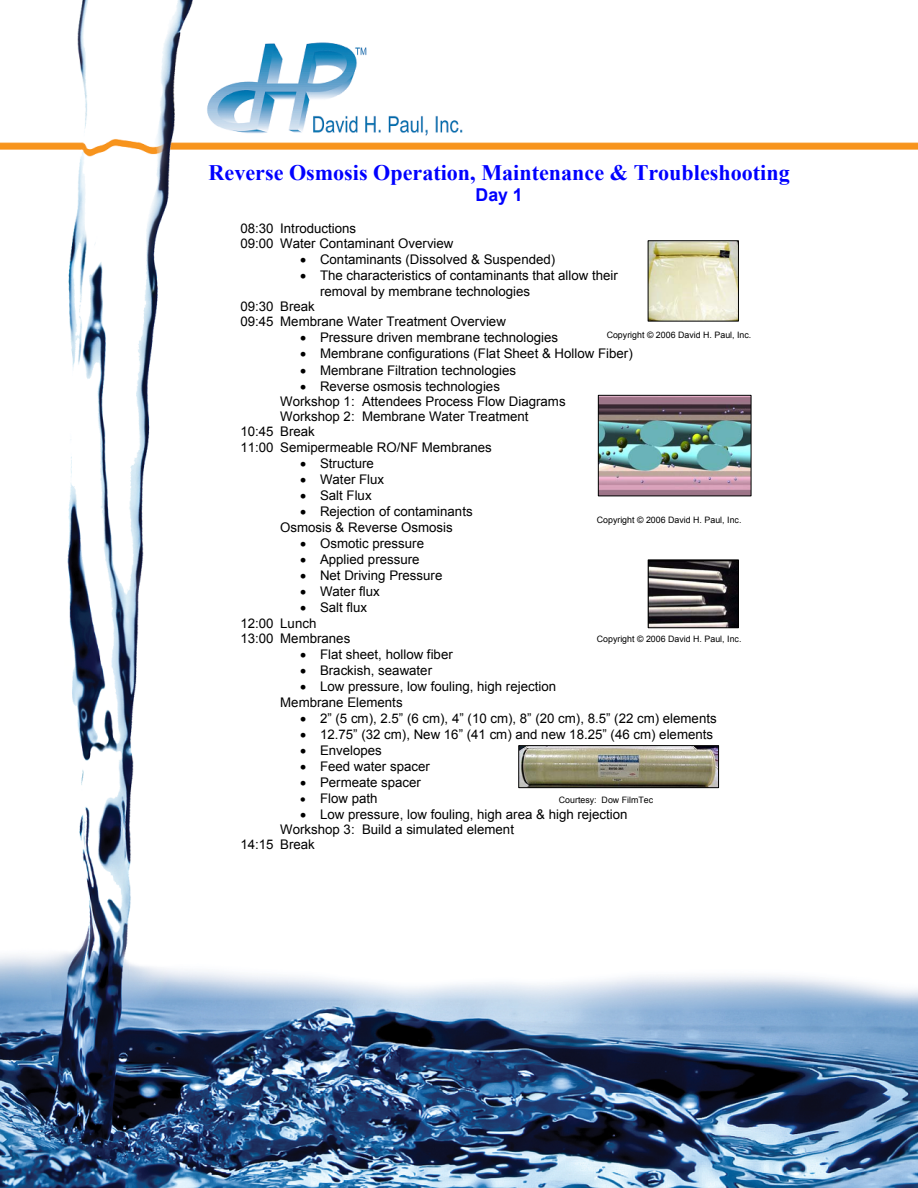
<style>
.page{position:relative;width:918px;height:1188px;background:#fff}
.page>*{position:absolute;margin:0;border:0;box-sizing:border-box;transform-origin:0 0}
.t1{font:700 22.05px "Times New Roman";color:#00f}
.t2{font:700 17.7px "Arial";color:#00f}
.t3{font:13.2px/15.3px "Arial";color:#000}
.t4{font:8.85px "Arial";color:#000}
</style>
<div class="page">
<img style="left:0;top:0;width:918px;height:1188px">
<img style="left:650px;top:242px;width:87px;height:78px">
<div style="left:648px;top:240px;width:91px;height:82px;border:1px solid #000"></div>
<img style="left:600px;top:397px;width:149px;height:97px">
<div style="left:598px;top:395px;width:153px;height:101px;border:1px solid #000"></div>
<img style="left:650px;top:561px;width:87px;height:65px">
<div style="left:648px;top:559px;width:91px;height:69px;border:1px solid #000"></div>
<img style="left:520px;top:747px;width:197px;height:39px">
<div style="left:518px;top:745px;width:201px;height:43px;border:1px solid #000"></div>
<h1 class="t1" style="left:209px;top:157px;width:583px">Reverse Osmosis Operation, Maintenance &amp; Troubleshooting</h1>
<h2 class="t2" style="left:476px;top:183px;width:49px">Day 1</h2>
<p class="t3" style="left:240px;top:220px;width:215px">08:30 Introductions<br>09:00 Water Contaminant Overview</p>
<p class="t3" style="left:300px;top:252px;width:257px">• Contaminants (Dissolved &amp; Suspended)</p>
<p class="t3" style="left:300px;top:268px;width:319px">• The characteristics of contaminants that allow their</p>
<p class="t3" style="left:320px;top:283px;width:212px">removal by membrane technologies</p>
<p class="t3" style="left:240px;top:298px;width:76px">09:30 Break</p>
<p class="t3" style="left:240px;top:314px;width:267px">09:45 Membrane Water Treatment Overview</p>
<p class="t3" style="left:300px;top:330px;width:260px">• Pressure driven membrane technologies</p>
<p class="t3" style="left:300px;top:346px;width:334px">• Membrane configurations (Flat Sheet &amp; Hollow Fiber)</p>
<p class="t3" style="left:300px;top:362px;width:217px">• Membrane Filtration technologies</p>
<p class="t3" style="left:300px;top:378px;width:201px">• Reverse osmosis technologies</p>
<p class="t3" style="left:280px;top:394px;width:287px">Workshop 1: Attendees Process Flow Diagrams</p>
<p class="t3" style="left:280px;top:409px;width:250px">Workshop 2: Membrane Water Treatment</p>
<p class="t3" style="left:240px;top:424px;width:76px">10:45 Break</p>
<p class="t3" style="left:240px;top:439px;width:253px">11:00 Semipermeable RO/NF Membranes</p>
<p class="t3" style="left:300px;top:455px;width:75px">• Structure</p>
<p class="t3" style="left:300px;top:472px;width:86px">• Water Flux</p>
<p class="t3" style="left:300px;top:488px;width:73px">• Salt Flux</p>
<p class="t3" style="left:280px;top:504px;width:194px;text-indent:20px">• Rejection of contaminants<br>Osmosis &amp; Reverse Osmosis</p>
<p class="t3" style="left:300px;top:535px;width:125px">• Osmotic pressure</p>
<p class="t3" style="left:300px;top:552px;width:121px">• Applied pressure</p>
<p class="t3" style="left:300px;top:568px;width:144px">• Net Driving Pressure</p>
<p class="t3" style="left:300px;top:584px;width:81px">• Water flux</p>
<p class="t3" style="left:240px;top:600px;width:128px;text-indent:60px">• Salt flux<br>12:00 Lunch<br>13:00 Membranes</p>
<p class="t3" style="left:300px;top:647px;width:154px">• Flat sheet, hollow fiber</p>
<p class="t3" style="left:300px;top:663px;width:133px">• Brackish, seawater</p>
<p class="t3" style="left:280px;top:679px;width:277px;text-indent:20px">• Low pressure, low fouling, high rejection<br>Membrane Elements</p>
<p class="t3" style="left:300px;top:710px;width:418px">• 2” (5 cm), 2.5” (6 cm), 4” (10 cm), 8” (20 cm), 8.5” (22 cm) elements</p>
<p class="t3" style="left:300px;top:727px;width:414px">• 12.75” (32 cm), New 16” (41 cm) and new 18.25” (46 cm) elements</p>
<p class="t3" style="left:300px;top:743px;width:83px">• Envelopes</p>
<p class="t3" style="left:300px;top:759px;width:131px">• Feed water spacer</p>
<p class="t3" style="left:300px;top:775px;width:122px">• Permeate spacer</p>
<p class="t3" style="left:300px;top:790px;width:79px">• Flow path</p>
<p class="t4" style="left:559px;top:793px;width:96px">Courtesy: Dow FilmTec</p>
<p class="t3" style="left:300px;top:806px;width:329px">• Low pressure, low fouling, high area &amp; high rejection</p>
<p class="t3" style="left:280px;top:822px;width:235px">Workshop 3: Build a simulated element</p>
<p class="t3" style="left:240px;top:837px;width:76px">14:15 Break</p>
<p class="t4" style="left:607px;top:329px;width:146px">Copyright © 2006 David H. Paul, Inc.</p>
<p class="t4" style="left:597px;top:513px;width:146px">Copyright © 2006 David H. Paul, Inc.</p>
<p class="t4" style="left:597px;top:633px;width:146px">Copyright © 2006 David H. Paul, Inc.</p>
</div>
